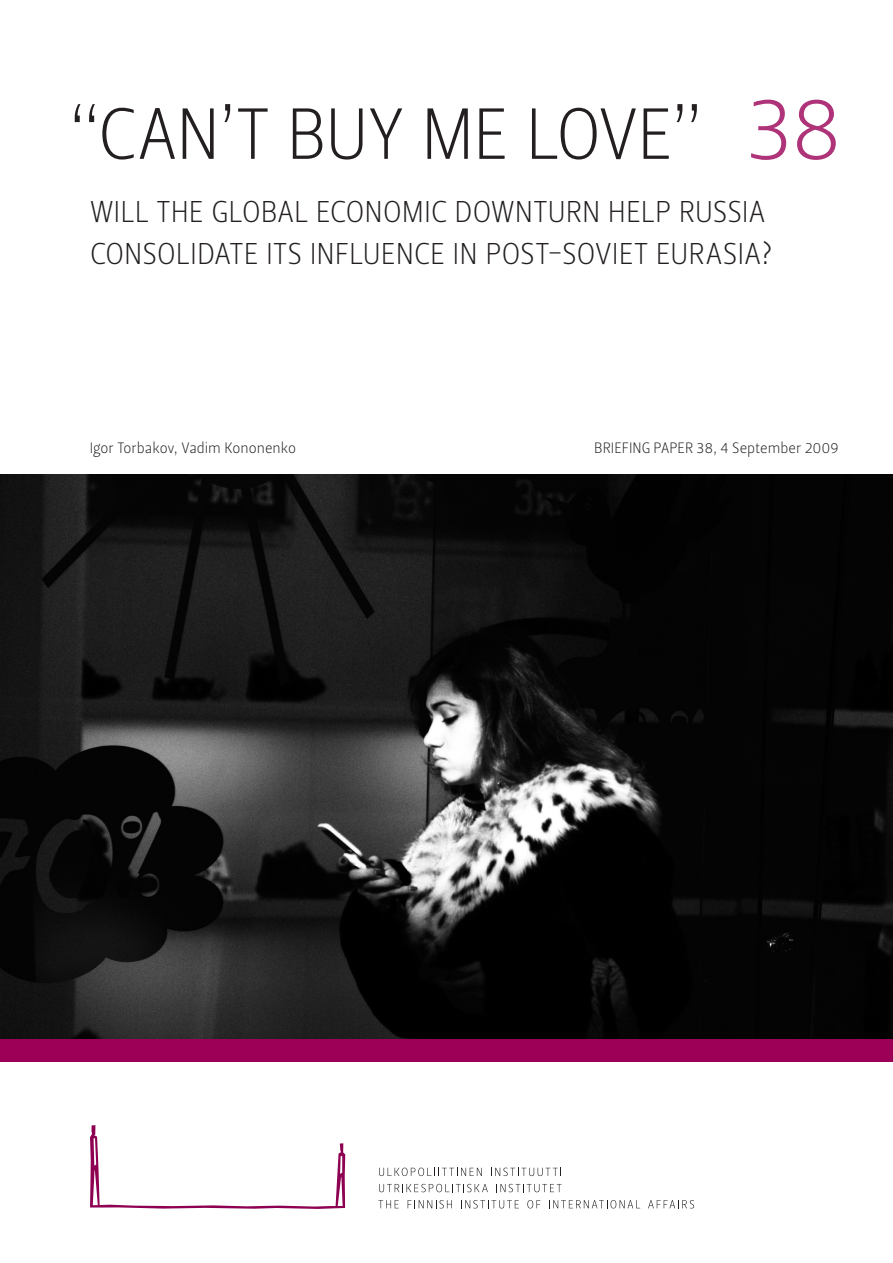
<style>
.page{position:relative;width:893px;height:1263px;background:#fff}
.page>*{position:absolute;margin:0;border:0;box-sizing:border-box;transform-origin:0 0}
.t1{font:90px "Leitura Sans Grot 1";color:#af3378}
.cover_otsikko{font:72px "Leitura Sans Grot 1";letter-spacing:-.015em;color:#231f20}
.cover_alaotsikko{font:30px/42px "Leitura Sans Grot 1";letter-spacing:.005em;color:#231f20;text-align:right}
.cover_pvm{font:15px "Leitura Sans Grot 1";letter-spacing:-.005em;color:#231f20}
.cover_writer{font:15px "Leitura Sans Grot 1";letter-spacing:-.005em;color:#231f20}
</style>
<div class="page">
<img style="left:0;top:474px;width:893px;height:566px">
<svg style="left:379px;top:1167px;width:103px;height:9px"></svg>
<svg style="left:491px;top:1167px;width:70px;height:9px"></svg>
<svg style="left:379px;top:1184px;width:109px;height:8px"></svg>
<svg style="left:496px;top:1184px;width:66px;height:8px"></svg>
<svg style="left:378px;top:1200px;width:21px;height:8px"></svg>
<svg style="left:408px;top:1200px;width:44px;height:8px"></svg>
<svg style="left:461px;top:1200px;width:58px;height:8px"></svg>
<svg style="left:527px;top:1200px;width:13px;height:8px"></svg>
<svg style="left:549px;top:1200px;width:91px;height:8px"></svg>
<svg style="left:648px;top:1200px;width:46px;height:8px"></svg>
<svg style="left:90px;top:1125px;width:255px;height:84px"></svg>
<div style="left:0;top:1040px;width:893px;height:22px;background:#9c0057"></div>
<p class="cover_otsikko" style="left:68px;top:108px;width:638px">“CAN’T BUY ME LOVE”</p>
<p class="t1" style="left:746px;top:95px;width:99px">38</p>
<p class="cover_alaotsikko" style="left:90px;top:195px;width:327px">WILL THE GLOBAL ECONOMIC</p>
<p class="cover_alaotsikko" style="left:90px;top:195px;width:685px">DOWNTURN H ELP RUSSIA<br>CONSOLIDATE ITS INFLUENCE I N POST-SOVI ET EURASIA?</p>
<p class="cover_writer" style="left:90px;top:442px;width:208px">IGOR TORBAKOV, VADIM KONONENKO</p>
<p class="cover_pvm" style="left:594px;top:442px;width:246px">BRIEFING PAPER 38, 4 SEPTEMBER 2009</p>
</div>
